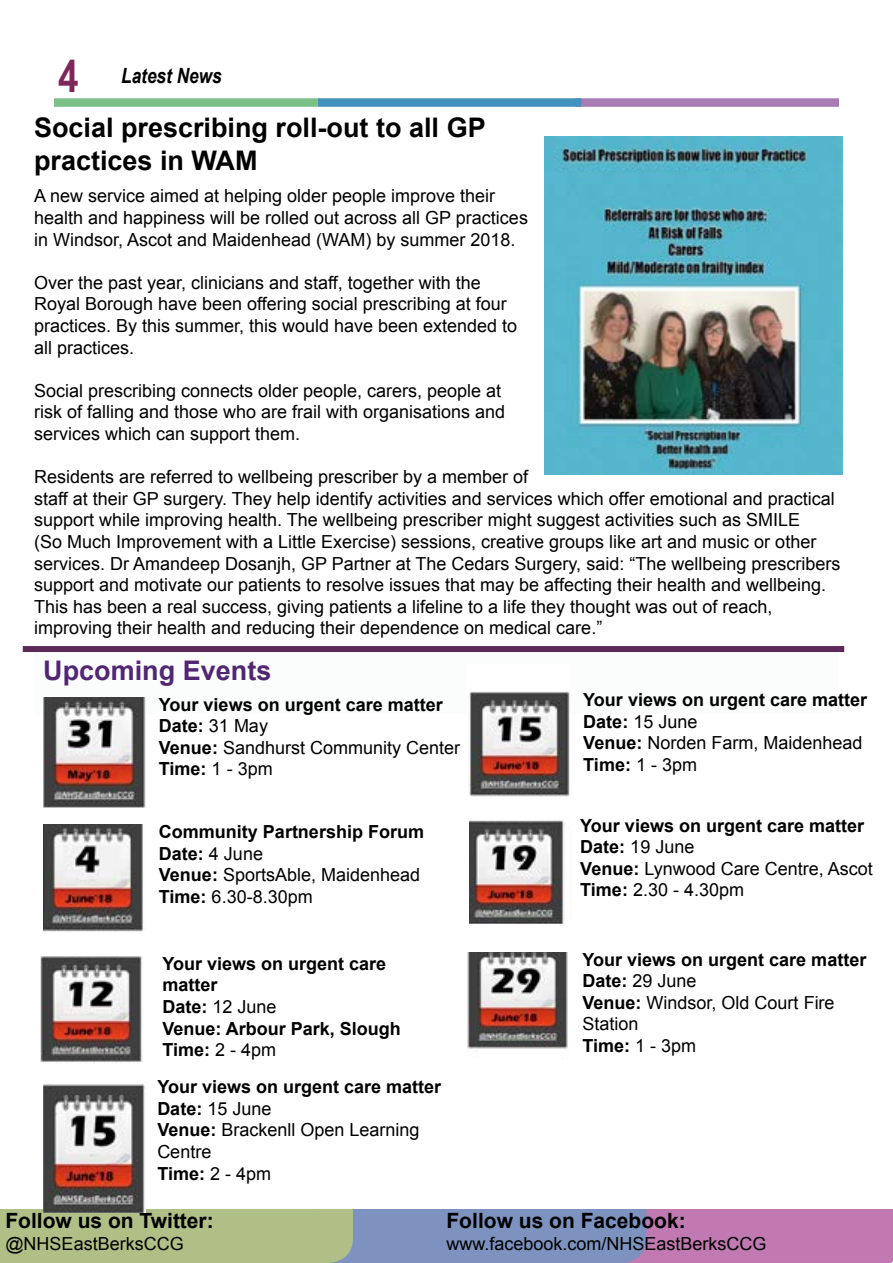
<style>
.page{position:relative;width:893px;height:1263px;background:#fff}
.page>*{position:absolute;margin:0;border:0;box-sizing:border-box;transform-origin:0 0}
.t1{font:700 27px/32.4px "Arial";color:#000}
.t2{font:700 27px "Arial";color:#512771}
.t3{font:700 21px "Arial";color:#000}
.t4{font:italic 700 21px "Arial Narrow";color:#000}
.t5{font:18px/21.6px "Arial";color:#000}
.t6{font:700 18px/21.6px "Arial";color:#000}
.s1{font-style:normal;font-size:45px;color:#7d2856}
.s2{font-weight:400}
</style>
<div class="page">
<div style="left:54px;top:98px;width:264px;height:9px;background:#7ac087;border:2px solid #7ac087"></div>
<div style="left:575px;top:98px;width:264px;height:9px;background:#a87bb5;border:2px solid #a87bb5"></div>
<div style="left:318px;top:98px;width:263px;height:9px;background:#4192be;border:2px solid #4192be"></div>
<svg style="left:0;top:1209px;width:893px;height:54px;background:#a39ca4"></svg>
<div style="left:35px;top:652px;width:804px;height:61px;background:#fbfdfc"></div>
<div style="left:23px;top:646px;width:821px;height:6px;background:#5c2956"></div>
<img style="left:545px;top:137px;width:298px;height:337px">
<img style="left:43px;top:825px;width:101px;height:107px">
<img style="left:43px;top:697px;width:102px;height:111px">
<img style="left:40px;top:957px;width:102px;height:106px">
<img style="left:43px;top:1084px;width:102px;height:129px">
<img style="left:469px;top:691px;width:101px;height:106px">
<img style="left:469px;top:820px;width:95px;height:103px">
<img style="left:468px;top:952px;width:100px;height:97px">
<p class="t4" style="left:58px;top:59px;width:165px"><span class="s1">4</span> Latest News</p>
<h1 class="t1" style="left:34px;top:112px;width:453px">Social prescribing roll-out to all GP practices in WAM</h1>
<p class="t5" style="left:34px;top:185px;width:495px">A new service aimed at helping older people improve their health and happiness will be rolled out across all GP practices in Windsor, Ascot and Maidenhead (WAM) by summer 2018.</p>
<p class="t5" style="left:34px;top:272px;width:485px">Over the past year, clinicians and staff, together with the Royal Borough have been offering social prescribing at four practices. By this summer, this would have been extended to all practices.</p>
<p class="t5" style="left:34px;top:380px;width:473px">Social prescribing connects older people, carers, people at risk of falling and those who are frail with organisations and services which can support them.</p>
<p class="t5" style="left:34px;top:466px;width:808px">Residents are referred to wellbeing prescriber by a member of<br>staff at their GP surgery. They help identify activities and services which offer emotional and practical support while improving health. The wellbeing prescriber might suggest activities such as SMILE<br>(So Much Improvement with a Little Exercise) sessions, creative groups like art and music or other services. Dr Amandeep Dosanjh, GP Partner at The Cedars Surgery, said: “The wellbeing prescribers support and motivate our patients to resolve issues that may be affecting their health and wellbeing.<br>This has been a real success, giving patients a lifeline to a life they thought was out of reach, improving their health and reducing their dependence on medical care.”</p>
<h1 class="t2" style="left:43px;top:653px;width:230px">Upcoming Events</h1>
<p class="t6" style="left:159px;top:694px;width:303px">Your views on urgent care matter<br>Date: <span class="s2">31 May<br></span>Venue: <span class="s2">Sandhurst Community Center<br></span>Time: <span class="s2">1 - 3pm</span></p>
<p class="t6" style="left:159px;top:821px;width:267px">Community Partnership Forum<br>Date: <span class="s2">4 June<br></span>Venue: <span class="s2">SportsAble, Maidenhead<br></span>Time: <span class="s2">6.30-8.30pm</span></p>
<p class="t6" style="left:162px;top:953px;width:240px">Your views on urgent care matter<br>Date: <span class="s2">12 June<br></span>Venue: Arbour Park, Slough<br>Time: <span class="s2">2 - 4pm</span></p>
<p class="t6" style="left:157px;top:1077px;width:285px">Your views on urgent care matter<br>Date: <span class="s2">15 June<br></span>Venue: <span class="s2">Brackenll Open Learning<br>Centre<br></span>Time: <span class="s2">2 - 4pm</span></p>
<p class="t6" style="left:583px;top:690px;width:285px">Your views on urgent care matter<br>Date: <span class="s2">15 June<br></span>Venue: <span class="s2">Norden Farm, Maidenhead<br></span>Time: <span class="s2">1 - 3pm</span></p>
<p class="t6" style="left:580px;top:815px;width:294px">Your views on urgent care matter<br>Date: <span class="s2">19 June<br></span>Venue: <span class="s2">Lynwood Care Centre, Ascot<br></span>Time: <span class="s2">2.30 - 4.30pm</span></p>
<p class="t6" style="left:583px;top:949px;width:285px">Your views on urgent care matter<br>Date: <span class="s2">29 June<br></span>Venue: <span class="s2">Windsor, Old Court Fire<br>Station<br></span>Time: <span class="s2">1 - 3pm</span></p>
<p class="t3" style="left:5px;top:1206px;width:210px">Follow us on Twitter:</p>
<p class="t5" style="left:5px;top:1233px;width:180px">@NHSEastBerksCCG</p>
<p class="t3" style="left:446px;top:1206px;width:241px">Follow us on Facebook:</p>
<p class="t5" style="left:446px;top:1233px;width:322px">www.facebook.com/NHSEastBerksCCG</p>
</div>
